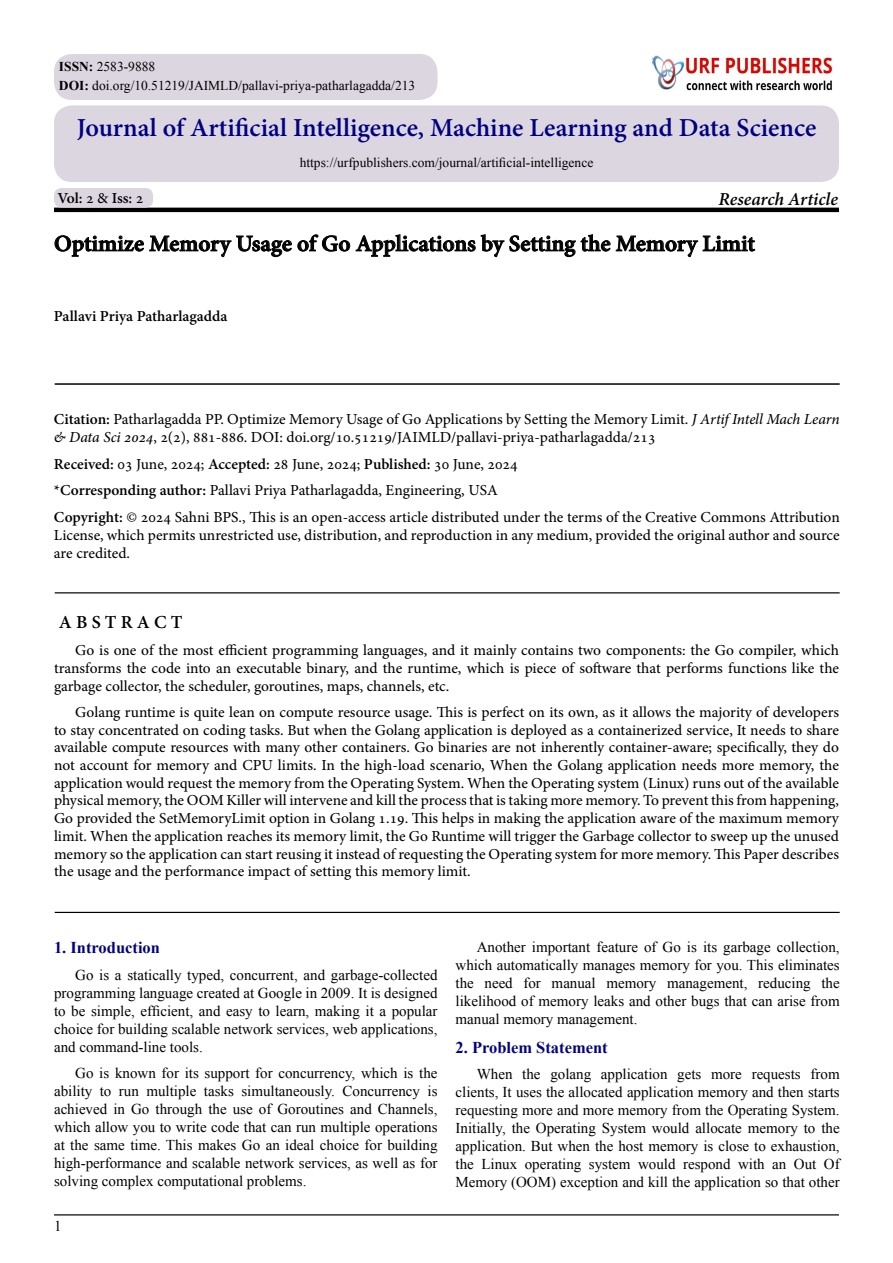
<style>
.page{position:relative;width:893px;height:1263px;background:#fff}
.page>*{position:absolute;margin:0;border:0;box-sizing:border-box;transform-origin:0 0}
.t1{font:700 25.5px "Adobe Hebrew";color:#000080}
.t2{font:700 22.5px "Adobe Hebrew";color:#000}
.t3{font:italic 700 18px "Adobe Hebrew";letter-spacing:-.005em;color:#000}
.t4{font:700 18px "Adobe Hebrew";letter-spacing:.23em;color:#000}
.t5{font:700 16.5px "Times New Roman";color:#030381}
.t6{font:15px/17.7px "Adobe Hebrew";color:#000}
.t7{font:15px/18px "Times New Roman";color:#000}
.t8{font:700 15px "Adobe Hebrew";color:#000}
.t9{font:13.5px/18.3px "Times New Roman";color:#000}
.s1{font-weight:700}
.s2{font-weight:400}
.s3{font-style:italic}
</style>
<div class="page">
<hr style="left:54px;top:208px;width:785px;height:4px;background:#000">
<svg style="left:54px;top:234px;width:701px;height:23px"></svg>
<hr style="left:55px;top:383px;width:785px;height:2px;background:#000">
<hr style="left:55px;top:592px;width:785px;height:1px;background:#000">
<hr style="left:54px;top:1214px;width:785px;height:1px;background:#000">
<div style="left:54px;top:188px;width:99px;height:20px;background:#dcd6e0;border-radius:8px"></div>
<div style="left:54px;top:105px;width:785px;height:77px;background:#dcd6e0;border-radius:18px"></div>
<img style="left:697px;top:57px;width:136px;height:33px">
<div style="left:641px;top:44px;width:56px;height:46px;background:#000;opacity:.5"></div>
<div style="left:642px;top:46px;width:50px;height:44px;background:#fff"></div>
<div style="left:651px;top:55px;width:44px;height:35px;background:#000;opacity:.75"></div>
<div style="left:54px;top:54px;width:383px;height:46px;background:#dcd6e0;border-radius:18px"></div>
<hr style="left:55px;top:912px;width:785px;height:1px;background:#000">
<p class="t9" style="left:59px;top:57px;width:358px"><span class="s1">ISSN:</span> 2583-9888<br><span class="s1">DOI:</span> doi.org/10.51219/JAIMLD/pallavi-priya-patharlagadda/213</p>
<h1 class="t1" style="left:77px;top:112px;width:741px">Journal of Artificial Intelligence, Machine Learning and Data Science</h1>
<p class="t8" style="left:57px;top:189px;width:87px">Vol <span class="s2">2</span>: <span class="s2">&amp;</span> Iss <span class="s2">2</span>:</p>
<p class="t9" style="left:300px;top:153px;width:295px">https://urfpublishers.com/journal/artificial-intelligence</p>
<p class="t3" style="left:718px;top:188px;width:121px">Research Article</p>
<h2 class="t2" style="left:54px;top:230px;width:702px">Optimize Memory Usage of Go Applications by Setting the Memory Limit</h2>
<p class="t8" style="left:54px;top:307px;width:175px">Pallavi Priya Patharlagadda</p>
<p class="t6" style="left:54px;top:410px;width:787px"><span class="s1">Citation:</span> Patharlagadda PP. Optimize Memory Usage of Go Applications by Setting the Memory Limit <span class="s3">J</span>. <span class="s3">Artif Intell Mach Learn &amp; Data Sci 2024</span>, , )2(2 881-886. DOI: doi.org/10.51219/JAIMLD/pallavi-priya-patharlagadda/213</p>
<p class="t6" style="left:54px;top:451px;width:787px;line-height:26.5px"><span class="s1">Received:</span> 03 June, 2024; <span class="s1">Accepted:</span> 28 June, 2024; <span class="s1">Published:</span> 30 June, 2024<br><span class="s1">*Corresponding author:</span> Pallavi Priya Patharlagadda, Engineering, USA<br><span class="s1">Copyright:</span> © 2024 Sahni BPS., This is an open-access article distributed under the terms of the Creative Commons Attribution</p>
<p class="t6" style="left:54px;top:526px;width:787px">License, which permits unrestricted use, distribution, and reproduction in any medium, provided the original author and source are credited.</p>
<p class="t4" style="left:59px;top:611px;width:125px">AB TS RACT</p>
<p class="t6" style="left:54px;top:642px;width:787px;text-align:justify;text-indent:21px">Go is one of the most efficient programming languages, and it mainly contains two components: the Go compiler, which transforms the code into an executable binary, and the runtime, which is piece of software that performs functions like the garbage collector, the scheduler, goroutines, maps, channels, etc.</p>
<p class="t6" style="left:54px;top:703px;width:787px;text-align:justify;text-indent:21px">Golang runtime is quite lean on compute resource usage. This is perfect on its own, as it allows the majority of developers to stay concentrated on coding tasks. But when the Golang application is deployed as a containerized service It, needs to share available compute resources with many other containers. Go binaries are not inherently container-aware; specifically, they do not account for memory and CPU limits. In the high-load scenario, When the Golang application needs more memory, the application would request the memory from the Operating System. When the Operating system (Linux) runs out of the available physical memory, the OOM Killer will intervene and kill the process that is taking more memory. To prevent this from happening, Go provided the SetMemoryLimit option in Golang 1.19. This helps in making the application aware of the maximum memory limit. When the application reaches its memory limit, the Go Runtime will trigger the Garbage collector to sweep up the unused memory so the application can start reusing it instead of requesting the Operating system for more memory. This Paper describes the usage and the performance impact of setting this memory limit.</p>
<p class="t5" style="left:54px;top:936px;width:108px">1. Introduction</p>
<p class="t7" style="left:54px;top:965px;width:385px;text-align:justify;text-indent:21px">Go is a statically typed, concurrent, and garbage-collected programming language created at Google in 2009. It is designed to be simple, efficient, and easy to learn, making ait popular choice for building scalable network services, web applications, and command-line tools.</p>
<p class="t7" style="left:75px;top:1064px;width:364px;text-align:right">Go is known for its support for concurrency, which is the is</p>
<p class="t7" style="left:54px;top:1082px;width:385px">ability<br>achieved in Go through the use of Goroutines and Channels, which allow you to write code that can run multiple operations at the same time. This makes Go an ideal choice for building high-performance and scalable network services, as well as for solving complex computational problems.</p>
<p class="t7" style="left:146px;top:1082px;width:52px">multiple</p>
<p class="t7" style="left:204px;top:1082px;width:31px">tasks</p>
<p class="t7" style="left:241px;top:1082px;width:95px">simultaneously.</p>
<p class="t7" style="left:343px;top:1082px;width:79px">Concurrency</p>
<p class="t7" style="left:100px;top:1082px;width:13px">to</p>
<p class="t7" style="left:119px;top:1082px;width:21px">run</p>
<p class="t7" style="left:54px;top:1217px;width:9px">1</p>
<p class="t7" style="left:455px;top:938px;width:386px;text-align:right">Another important feature of Go is its garbage collection, which automatically manages memory for you. This eliminates the</p>
<p class="t7" style="left:455px;top:974px;width:386px">the<br>likelihood of memory leaks and other bugs that can arise from manual memory management.</p>
<p class="t5" style="left:455px;top:1036px;width:154px">2. Problem Statement</p>
<p class="t7" style="left:810px;top:1065px;width:31px">from</p>
<p class="t7" style="left:484px;top:974px;width:30px">need</p>
<p class="t7" style="left:552px;top:974px;width:46px">manual</p>
<p class="t7" style="left:758px;top:974px;width:54px">reducing</p>
<p class="t7" style="left:523px;top:974px;width:19px">for</p>
<p class="t7" style="left:667px;top:974px;width:82px">management,</p>
<p class="t7" style="left:606px;top:974px;width:51px">memory</p>
<p class="t7" style="left:477px;top:1065px;width:37px">When</p>
<p class="t7" style="left:455px;top:1083px;width:386px">clients, It uses the allocated application memory and then starts</p>
<p class="t7" style="left:455px;top:1101px;width:386px">requesting more and more memory from the Operating System.</p>
<p class="t7" style="left:455px;top:1119px;width:386px">Initially, the Operating System would allocate memory to the</p>
<p class="t7" style="left:455px;top:1137px;width:386px">application. But when the host memory is close to exhaustion,</p>
<p class="t7" style="left:824px;top:1155px;width:17px">Of</p>
<p class="t7" style="left:522px;top:1065px;width:20px">the</p>
<p class="t7" style="left:550px;top:1065px;width:42px">golang</p>
<p class="t7" style="left:601px;top:1065px;width:68px">application</p>
<p class="t7" style="left:677px;top:1065px;width:26px">gets</p>
<p class="t7" style="left:752px;top:1065px;width:51px">requests</p>
<p class="t7" style="left:711px;top:1065px;width:32px">more</p>
<p class="t7" style="left:481px;top:1155px;width:37px">Linux</p>
<p class="t7" style="left:525px;top:1155px;width:58px">operating</p>
<p class="t7" style="left:638px;top:1155px;width:39px">would</p>
<p class="t7" style="left:683px;top:1155px;width:49px">respond</p>
<p class="t7" style="left:738px;top:1155px;width:28px">with</p>
<p class="t7" style="left:455px;top:1155px;width:386px">the<br>Memory (OOM) exception and kill the application so that other</p>
<p class="t7" style="left:794px;top:1155px;width:24px">Out</p>
<p class="t7" style="left:589px;top:1155px;width:43px">system</p>
<p class="t7" style="left:772px;top:1155px;width:16px">an</p>
</div>
